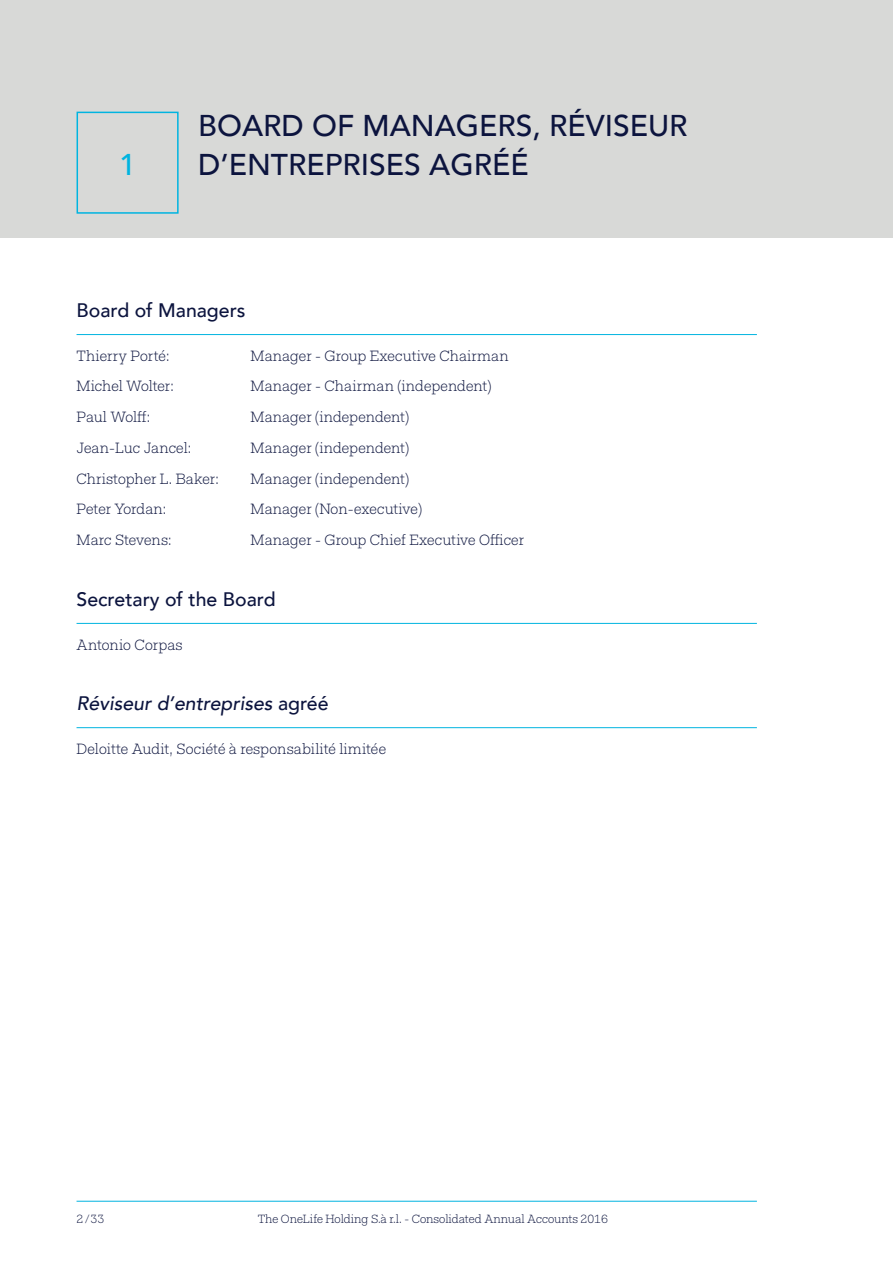
<style>
.page{position:relative;width:893px;height:1263px;background:#fff}
.page>*{position:absolute;margin:0;border:0;box-sizing:border-box;transform-origin:0 0}
.Titre{font:500 30px "Avenir";color:#0c143e}
.t1{font:500 30px "Avenir";color:#00b4e0}
.TITLE_1{font:500 19.5px "Avenir";color:#0c143e}
.TITLE_1-2{font:italic 500 19.5px "Avenir";color:#0c143e}
.Titre_3{font:300 15px "Fakt Slab Pro";letter-spacing:.005em;color:#0c143e}
.BODY_COPY{font:300 12px "Fakt Slab Pro";color:#0c143e}
.s1{font-style:normal}
</style>
<div class="page">
<hr style="left:77px;top:1201px;width:680px;height:1px;background:#00b4e0">
<div style="left:0;top:0;width:893px;height:238px;background:#d8d9d7"></div>
<hr style="left:77px;top:334px;width:680px;height:1px;background:#00b4e0">
<hr style="left:77px;top:623px;width:680px;height:1px;background:#00b4e0">
<hr style="left:77px;top:727px;width:680px;height:1px;background:#00b4e0">
<div style="left:77px;top:112px;width:102px;height:102px;border:2px solid #00b4e0"></div>
<p class="Titre" style="left:198px;top:100px;width:491px">BOARD OF MANAGERS, RÉVISEUR</p>
<p class="t1" style="left:119px;top:138px;width:18px">1</p>
<p class="Titre" style="left:198px;top:139px;width:332px">D’ENTREPRISES AGRÉÉ</p>
<p class="TITLE_1" style="left:77px;top:293px;width:171px">Board of Managers</p>
<p class="Titre_3" style="left:77px;top:345px;width:94px">Thierry Porté:</p>
<p class="Titre_3" style="left:251px;top:345px;width:260px">Manager - Group Executive Chairman</p>
<p class="Titre_3" style="left:77px;top:376px;width:99px">Michel Wolter:</p>
<p class="Titre_3" style="left:251px;top:376px;width:242px">Manager - Chairman (independent)</p>
<p class="Titre_3" style="left:77px;top:407px;width:75px">Paul Wolff:</p>
<p class="Titre_3" style="left:251px;top:407px;width:160px">Manager (independent)</p>
<p class="Titre_3" style="left:77px;top:438px;width:116px">Jean-Luc Jancel:</p>
<p class="Titre_3" style="left:251px;top:438px;width:160px">Manager (independent)</p>
<p class="Titre_3" style="left:77px;top:468px;width:144px">Christopher L. Baker:</p>
<p class="Titre_3" style="left:251px;top:468px;width:160px">Manager (independent)</p>
<p class="Titre_3" style="left:77px;top:499px;width:91px">Peter Yordan:</p>
<p class="Titre_3" style="left:251px;top:499px;width:173px">Manager (Non-executive)</p>
<p class="Titre_3" style="left:77px;top:530px;width:97px">Marc Stevens:</p>
<p class="Titre_3" style="left:251px;top:530px;width:275px">Manager - Group Chief Executive Officer</p>
<p class="TITLE_1" style="left:77px;top:582px;width:201px">Secretary of the Board</p>
<p class="Titre_3" style="left:77px;top:634px;width:108px">Antonio Corpas</p>
<p class="TITLE_1-2" style="left:77px;top:692px;width:254px">Réviseur d’entreprises <span class="s1">agréé</span></p>
<p class="Titre_3" style="left:77px;top:739px;width:311px">Deloitte Audit, Société à responsabilité limitée</p>
<p class="BODY_COPY" style="left:77px;top:1211px;width:29px">2 / 33</p>
<p class="BODY_COPY" style="left:258px;top:1211px;width:352px">The OneLife Holding S.à r.l. - Consolidated Annual Accounts 2016</p>
</div>
